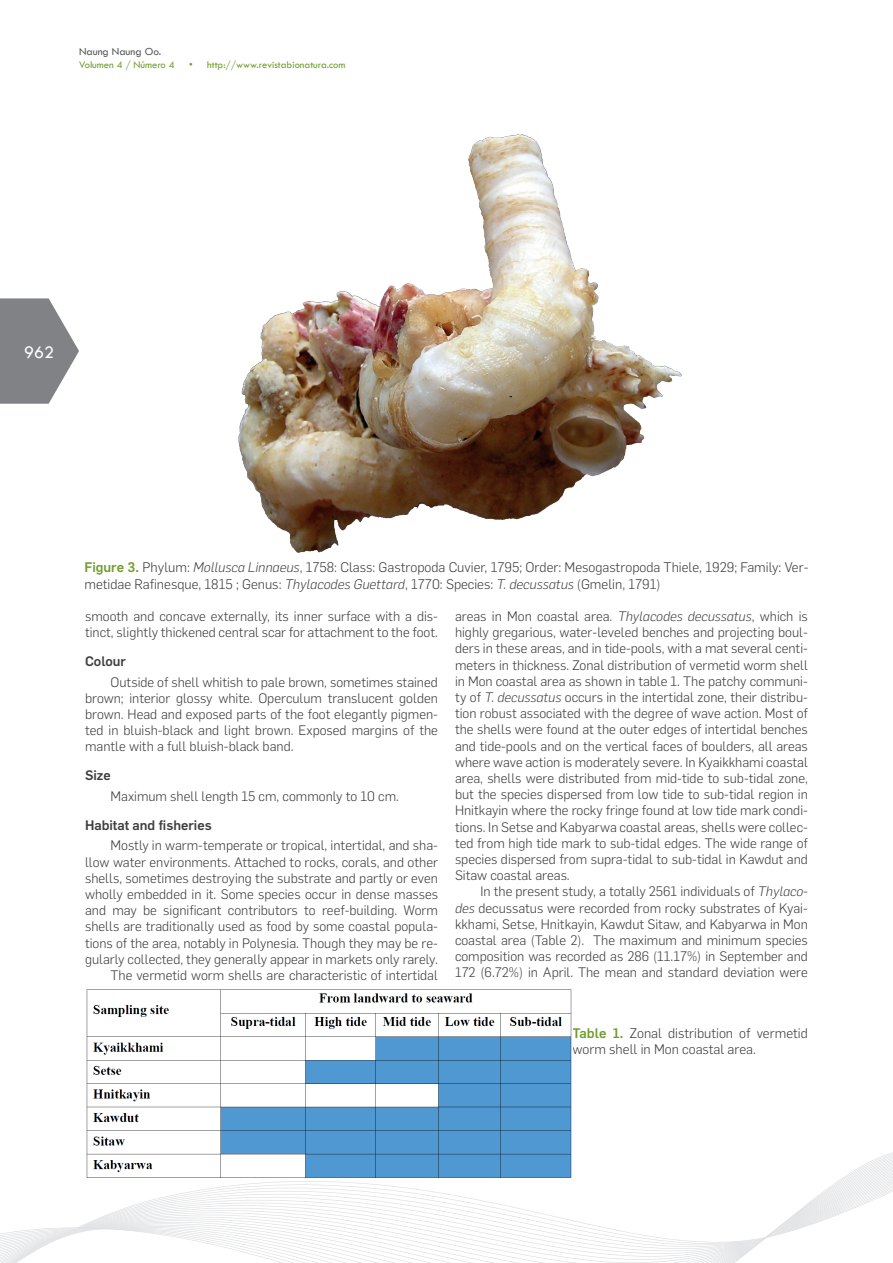
<style>
.page{position:relative;width:893px;height:1263px;background:#fff}
.page>*{position:absolute;margin:0;border:0;box-sizing:border-box;transform-origin:0 0}
.t1{font:18px "Tw Cen";color:#fff}
.t2{font:300 13.65px/16.4px "Flama";color:#3e3e3f}
.t3{font:300 13.5px/16.2px "Flama";color:#3e3e3f;text-align:justify}
.t4{font:500 13.5px "Flama";color:#3e3e3f}
.t5{font:11.25px "Tw Cen";color:#57585a}
.t6{font:10.5px "Tw Cen";color:#709e2e}
.s1{font-weight:500;color:#709e2e}
.s2{font-style:italic}
</style>
<div class="page">
<svg style="left:0;top:298px;width:79px;height:106px"></svg>
<svg style="left:0;top:1152px;width:893px;height:111px"></svg>
<img style="left:238px;top:134px;width:444px;height:419px">
<img style="left:85px;top:989px;width:487px;height:189px">
<p class="t5" style="left:79px;top:45px;width:84px">Naung Naung Oo.</p>
<p class="t6" style="left:79px;top:58px;width:97px">Volumen 4 / Número 4</p>
<p class="t6" style="left:189px;top:58px;width:158px">• http://www.revistabionatura.com</p>
<h1 class="t1" style="left:24px;top:341px;width:31px">962</h1>
<p class="t2" style="left:84px;top:558px;width:726px"><span class="s1">Figure 3.</span> Phylum: <span class="s2">Mollusca Linnaeus</span>, 1758: Class: Gastropoda Cuvier, 1795; Order: Mesogastropoda Thiele, 1929; Family: Ver&shy;metidae Rafinesque, 1815 ; Genus: <span class="s2">Thylacodes Guettard</span>, 1770: Species: <span class="s2">T. decussatus</span> (Gmelin, 1791)</p>
<p class="t3" style="left:85px;top:607px;width:354px">smooth and concave externally, its inner surface with a dis&shy;tinct, slightly thickened central scar for attachment to the foot.</p>
<p class="t4" style="left:85px;top:652px;width:43px">Colour</p>
<p class="t3" style="left:85px;top:673px;width:354px;text-indent:26px">Outside of shell whitish to pale brown, sometimes stained brown; interior glossy white. Operculum translucent golden brown. Head and exposed parts of the foot elegantly pigmen&shy;ted in bluish-black and light brown. Exposed margins of the mantle with a full bluish-black band.</p>
<p class="t4" style="left:85px;top:766px;width:27px">Size</p>
<p class="t3" style="left:111px;top:787px;width:290px">Maximum shell length 15 cm, commonly to 10 cm.</p>
<p class="t4" style="left:85px;top:815px;width:128px">Habitat and fisheries</p>
<p class="t3" style="left:85px;top:837px;width:354px;text-align:right">Mostly in warm-temperate or tropical, intertidal, and sha&shy;llow water environments. Attached to rocks, corals, and other shells, sometimes destroying the substrate and partly or even wholly embedded in it. Some species occur in dense masses and may be significant contributors to reef-building. Worm shells are traditionally used as food by some coastal popula&shy;tions of the area, notably in Polynesia. Though they may be re&shy;gularly collected, they generally appear in markets only rarely.<br>The vermetid worm shells are characteristic of intertidal</p>
<p class="t3" style="left:455px;top:607px;width:354px">areas in Mon coastal area. <span class="s2">Thylacodes decussatus</span>, which is highly gregarious, water-leveled benches and projecting boul&shy;ders in these areas, and in tide-pools, with a mat several centi&shy;meters in thickness. Zonal distribution of vermetid worm shell in Mon coastal area as shown in table 1. The patchy communi&shy;ty of <span class="s2">T. decussatus</span> occurs in the intertidal zone, their distribu&shy;tion robust associated with the degree of wave action. Most of the shells were found at the outer edges of intertidal benches and tide-pools and on the vertical faces of boulders, all areas where wave action is moderately severe. In Kyaikkhami coastal area, shells were distributed from mid-tide to sub-tidal zone, but the species dispersed from low tide to sub-tidal region in Hnitkayin where the rocky fringe found at low tide mark condi&shy;tions. In Setse and Kabyarwa coastal areas, shells were collec&shy;ted from high tide mark to sub-tidal edges. The wide range of species dispersed from supra-tidal to sub-tidal in Kawdut and Sitaw coastal areas.</p>
<p class="t3" style="left:455px;top:883px;width:354px;text-indent:26px">In the present study, a totally 2561 individuals of <span class="s2">Thylaco&shy;des</span> decussatus were recorded from rocky substrates of Kyai&shy;kkhami, Setse, Hnitkayin, Kawdut Sitaw, and Kabyarwa in Mon coastal area (Table 2). The maximum and minimum species composition was recorded as 286 (11.17%) in September and 172 (6.72%) in April. The mean and standard deviation were</p>
<p class="t2" style="left:572px;top:1024px;width:237px"><span class="s1">Table 1.</span> Zonal distribution of vermetid worm shell in Mon coastal area.</p>
</div>
